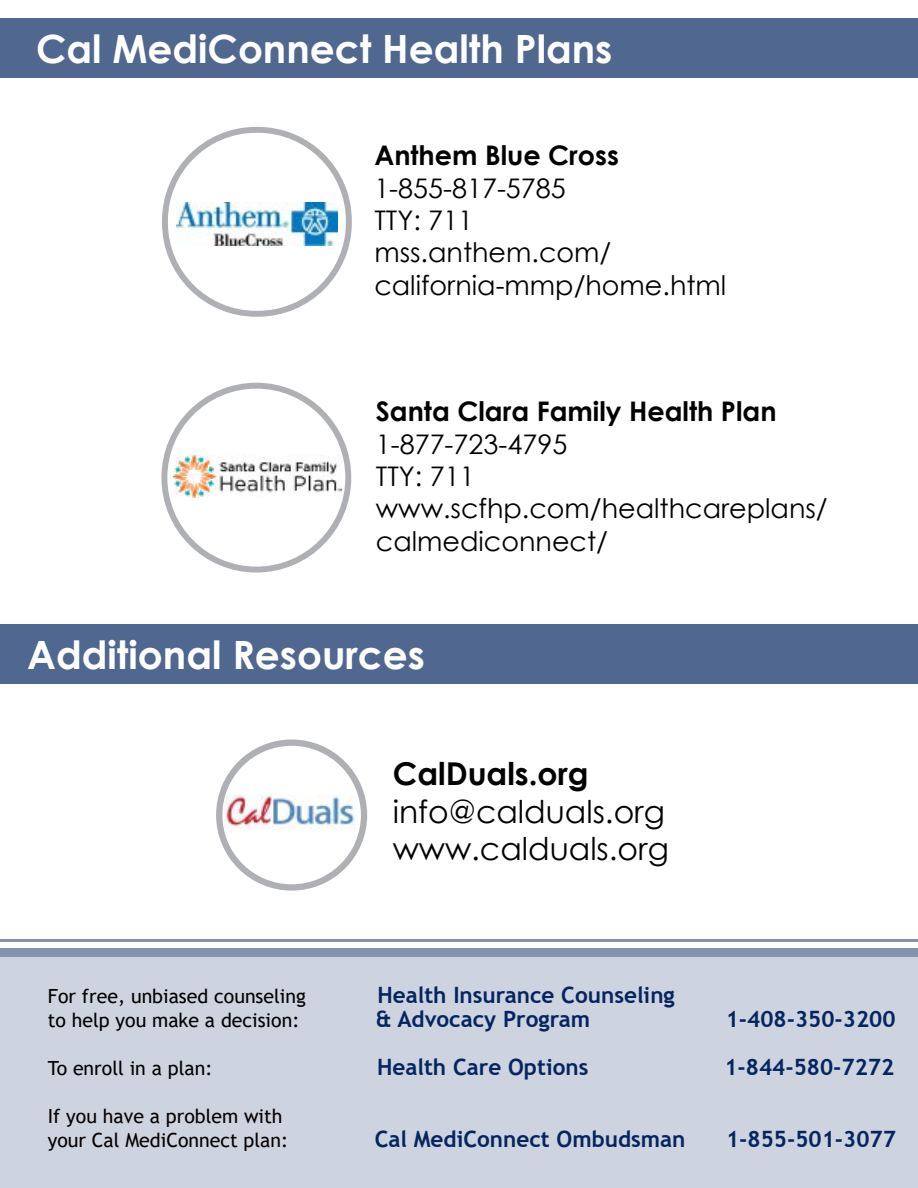
<style>
.page{position:relative;width:918px;height:1188px;background:#fff}
.page>*{position:absolute;margin:0;border:0;box-sizing:border-box;transform-origin:0 0}
.t1{font:700 39px "Century Gothic";color:#fff}
.t2{font:31.5px/37.8px "Century Gothic";color:#000}
.t3{font:700 31.5px "Century Gothic";color:#000}
.t4{font:27px/32.4px "Century Gothic";color:#000}
.t5{font:700 27px "Century Gothic";color:#000}
.t6{font:700 22.5px "Trebuchet MS";color:#052560}
.t7{font:19.5px "Trebuchet MS";color:#000}
.t8{font:19.5px/24px "Trebuchet MS";color:#050000}
</style>
<div class="page">
<div style="left:0;top:18px;width:918px;height:60px;background:#506790"></div>
<div style="left:0;top:624px;width:918px;height:60px;background:#506790"></div>
<img style="left:225px;top:795px;width:132px;height:35px">
<div style="left:216px;top:740px;width:151px;height:151px;border:6px solid #aeb0b3;border-radius:50%"></div>
<div style="left:0;top:957px;width:918px;height:230px;background:#cdd3df"></div>
<div style="left:0;top:948px;width:918px;height:9px;background:#8292af"></div>
<hr style="left:0;top:939px;width:918px;height:3px;background:#8292af">
<div style="left:162px;top:127px;width:190px;height:190px;border:6px solid #aeb0b3;border-radius:91px"></div>
<img style="left:174px;top:455px;width:167px;height:43px">
<div style="left:161px;top:383px;width:190px;height:190px;border:6px solid #aeb0b3;border-radius:50%"></div>
<img style="left:176px;top:203px;width:162px;height:42px">
<h1 class="t1" style="left:36px;top:19px;width:578px">Cal MediConnect Health Plans</h1>
<p class="t5" style="left:374px;top:135px;width:246px">Anthem Blue Cross</p>
<p class="t4" style="left:374px;top:171px;width:353px">1-855-817-5785<br>TTY: 711<br>mss.anthem.com/ california-mmp/home.html</p>
<p class="t5" style="left:376px;top:391px;width:402px">Santa Clara Family Health Plan</p>
<p class="t4" style="left:376px;top:427px;width:453px">1-877-723-4795<br>TTY: 711 www.scfhp.com/healthcareplans/ calmediconnect/</p>
<h1 class="t1" style="left:27px;top:625px;width:399px">Additional Resources</h1>
<p class="t3" style="left:393px;top:750px;width:197px">CalDuals.org</p>
<p class="t2" style="left:393px;top:792px;width:278px">info@calduals.org www.calduals.org</p>
<p class="t7" style="left:48px;top:984px;width:260px">For free, unbiased counseling</p>
<p class="t6" style="left:377px;top:981px;width:299px">Health Insurance Counseling</p>
<p class="t7" style="left:48px;top:1008px;width:253px">to help you make a decision:</p>
<p class="t6" style="left:376px;top:1005px;width:216px">&amp; Advocacy Program</p>
<p class="t6" style="left:726px;top:1005px;width:171px">1-408-350-3200</p>
<p class="t7" style="left:48px;top:1056px;width:166px">To enroll in a plan:</p>
<p class="t6" style="left:377px;top:1053px;width:213px">Health Care Options</p>
<p class="t6" style="left:724px;top:1053px;width:171px">1-844-580-7272</p>
<p class="t8" style="left:48px;top:1104px;width:242px">If you have a problem with your Cal MediConnect plan:</p>
<p class="t6" style="left:375px;top:1125px;width:312px">Cal MediConnect Ombudsman</p>
<p class="t6" style="left:726px;top:1125px;width:171px">1-855-501-3077</p>
</div>
